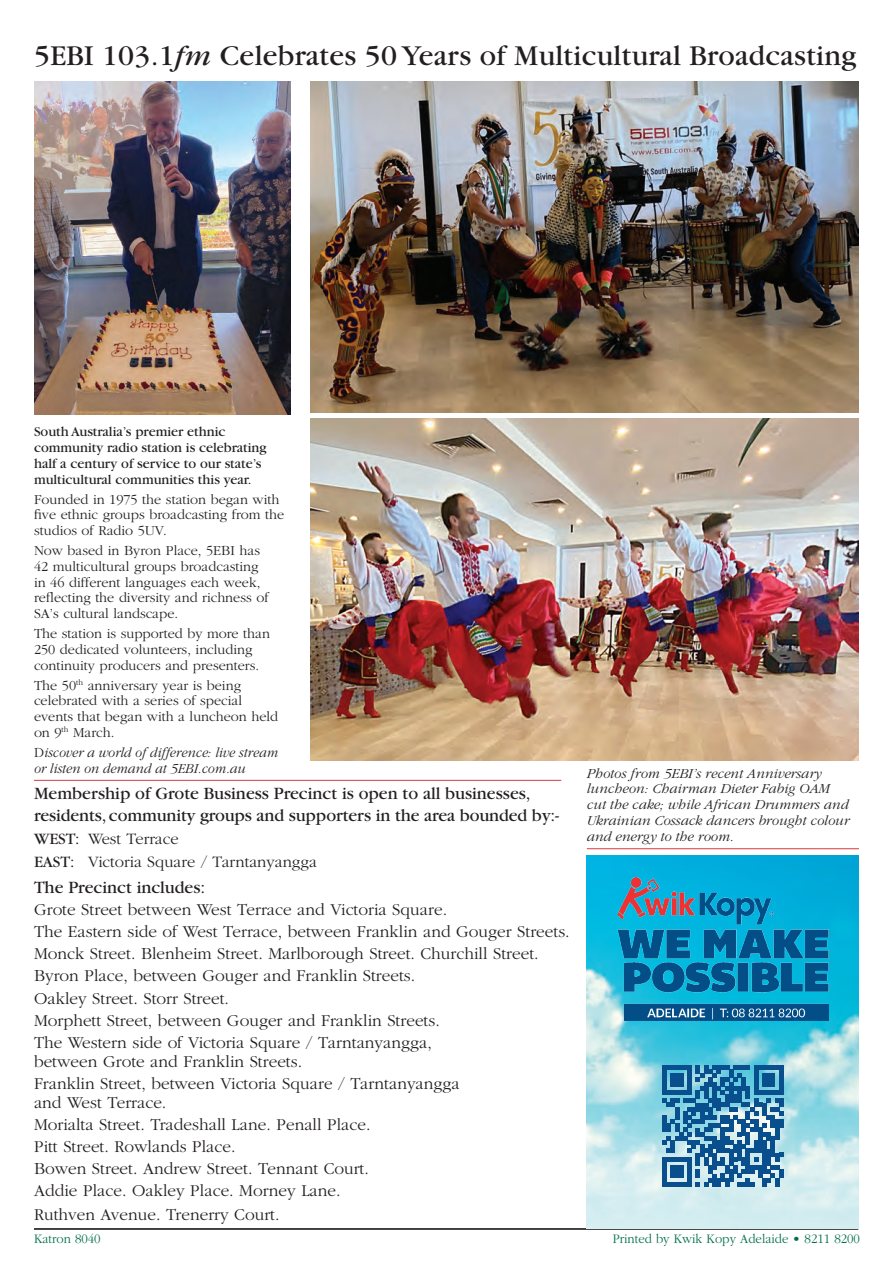
<style>
.page{position:relative;width:893px;height:1263px;background:#fff}
.page>*{position:absolute;margin:0;border:0;box-sizing:border-box;transform-origin:0 0}
.t1{font:30px "Garamond";letter-spacing:.01em;color:#231f20}
.t2{font:18px/21.6px "Garamond";color:#231f20}
.t3{font:300 17.25px/22.2px "Garamond";color:#231f20}
.t4{font:300 16.5px/23px "Garamond";color:#231f20}
.t5{font:300 14.25px/15.8px "Garamond";color:#231f20}
.t6{font:italic 300 14.25px/15.8px "Garamond";color:#231f20}
.t7{font:14.25px/15.8px "Garamond";color:#231f20}
.t8{font:italic 300 14.25px/15.8px "Garamond";color:#231f20;scale:.95 1}
.t9{font:300 13.5px "Garamond";color:#007049;scale:.95 1}
.s1{font-style:italic}
.s2{font-style:normal}
.s3{font-weight:400}
</style>
<div class="page">
<hr style="left:34px;top:1228px;width:824px;height:2px;background:#040503">
<hr style="left:34px;top:780px;width:527px;height:1px;background:#d5393d">
<img style="left:587px;top:856px;width:272px;height:186px">
<svg style="left:587px;top:1042px;width:272px;height:187px;background:#b8e3e9"></svg>
<img style="left:618px;top:878px;width:210px;height:142px">
<svg style="left:662px;top:1065px;width:121px;height:121px;background:#4a88b1"></svg>
<img style="left:34px;top:82px;width:256px;height:332px">
<img style="left:310px;top:82px;width:549px;height:330px">
<img style="left:310px;top:419px;width:549px;height:341px">
<hr style="left:587px;top:848px;width:272px;height:1px;background:#d5393d">
<h1 class="t1" style="left:34px;top:40px;width:824px">5EBI 103.1<span class="s1">fm</span> Celebrates 50 Years of Multicultural Broadcasting</h1>
<p class="t7" style="left:34px;top:424px;width:234px">South Australia’s premier ethnic community radio station is celebrating half a century of service to our state’s multicultural communities this year.</p>
<p class="t5" style="left:34px;top:491px;width:252px">Founded in 1975 the station began with five ethnic groups broadcasting from the studios of Radio 5UV.</p>
<p class="t5" style="left:34px;top:543px;width:236px">Now based in Byron Place, 5EBI has 42 multicultural groups broadcasting in 46 different languages each week, reflecting the diversity and richness of SA’s cultural landscape.</p>
<p class="t5" style="left:34px;top:626px;width:238px">The station is supported by more than<br>250 dedicated volunteers, including continuity producers and presenters.</p>
<p class="t5" style="left:34px;top:677px;width:246px">The 50<sup>th</sup> anniversary year is being celebrated with a series of special events that began with a luncheon held on 9<sup>th</sup> March.</p>
<p class="t8" style="left:34px;top:745px;width:258px"><span class="s2">D</span>iscover a world of difference: live stream or listen on demand at 5EBI.com.au</p>
<p class="t2" style="left:34px;top:783px;width:527px">Membership of Grote Business Precinct is open to all businesses, residents, community groups and supporters in the area bounded by:-</p>
<p class="t4" style="left:34px;top:828px;width:284px"><span class="s3">WEST:</span> West Terrace<br><span class="s3">EAST:</span> Victoria Square / Tarntanyangga</p>
<p class="t2" style="left:34px;top:877px;width:173px">The Precinct includes:</p>
<p class="t3" style="left:34px;top:899px;width:537px">Grote Street between West Terrace and Victoria Square.<br>The Eastern side of West Terrace, between Franklin and Gouger Streets.<br>Monck Street. Blenheim Street. Marlborough Street. Churchill Street.<br>Byron Place, between Gouger and Franklin Streets.<br>Oakley Street. Storr Street.<br>Morphett Street, between Gouger and Franklin Streets.<br>The Western side of Victoria Square / Tarntanyangga,</p>
<p class="t3" style="left:34px;top:1050px;width:427px">between Grote and Franklin Streets.<br>Franklin Street, between Victoria Square / Tarntanyangga</p>
<p class="t3" style="left:34px;top:1091px;width:338px">and West Terrace.<br>Morialta Street. Tradeshall Lane. Penall Place.<br>Pitt Street. Rowlands Place.<br>Bowen Street. Andrew Street. Tennant Court.<br>Addie Place. Oakley Place. Morney Lane.</p>
<p class="t3" style="left:34px;top:1204px;width:247px">Ruthven Avenue. Trenerry Court.</p>
<p class="t9" style="left:34px;top:1231px;width:72px">Katron 8040</p>
<p class="t6" style="left:587px;top:765px;width:264px">Photos from 5EBI’s recent Anniversary luncheon: Chairman Dieter Fabig OAM cut the cake; while African Drummers and Ukrainian Cossack dancers brought colour and energy to the room.</p>
<p class="t9" style="left:613px;top:1231px;width:262px">Printed by Kwik Kopy Adelaide • 8211 8200</p>
</div>
